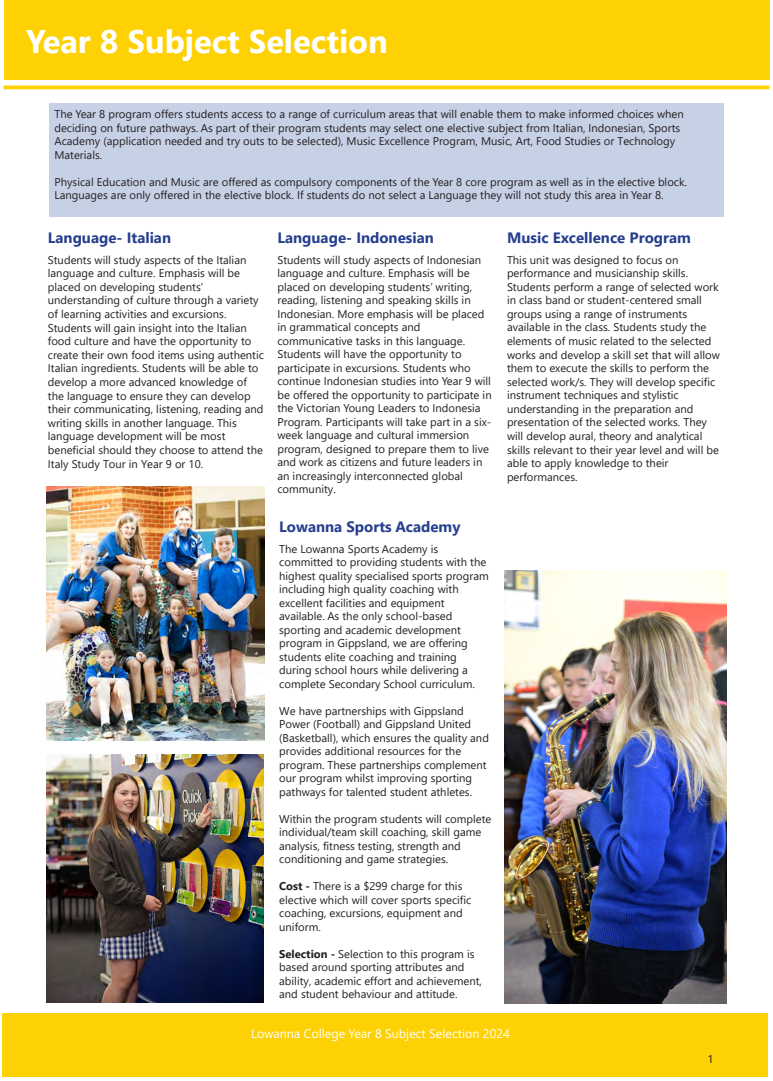
<style>
.page{position:relative;width:773px;height:1081px;background:#fff}
.page>*{position:absolute;margin:0;border:0;box-sizing:border-box;transform-origin:0 0}
.t1{font:700 32.5px "Segoe UI";color:#fff}
.t2{font:700 15px "Segoe UI";color:#253f8e}
.t3{font:12.5px "Segoe UI";color:#fff}
.Bulleted_List{font:11.25px/13.5px "Segoe UI";color:#231f20}
.s1{font-weight:700}
</style>
<div class="page">
<div style="left:4px;top:0;width:765px;height:80px;background:#fed105"></div>
<hr style="left:4px;top:86px;width:765px;height:3px;background:#fed105">
<div style="left:2px;top:1013px;width:765px;height:64px;background:#fed105"></div>
<div style="left:49px;top:103px;width:674px;height:114px;background:#c7d1e6"></div>
<img style="left:47px;top:754px;width:217px;height:248px">
<img style="left:504px;top:571px;width:222px;height:432px">
<img style="left:47px;top:486px;width:218px;height:254px">
<p class="t1" style="left:26px;top:18px;width:363px">Year 8 Subject Selection</p>
<p class="Bulleted_List" style="left:54px;top:106px;width:630px">The Year 8 program offers students access to a range of curriculum areas that will enable them to make informed choices when deciding on future pathways. As part of their program students may select one elective subject from Italian, Indonesian, Sports Academy (application needed and try outs to be selected), Music Excellence Program, Music, Art, Food Studies or Technology Materials.</p>
<p class="Bulleted_List" style="left:54px;top:174px;width:634px">Physical Education and Music are offered as compulsory components of the Year 8 core program as well as in the elective block.<br>Languages are only offered in the elective block. If students do not select a Language they will not study this area in Year 8.</p>
<p class="t2" style="left:48px;top:223px;width:125px">Language- Italian</p>
<p class="Bulleted_List" style="left:48px;top:252px;width:218px">Students will study aspects of the Italian language and culture. Emphasis will be placed on developing students’ understanding of culture through a variety of learning activities and excursions.<br>Students will gain insight into the Italian food culture and have the opportunity to create their own food items using authentic Italian ingredients. Students will be able to develop a more advanced knowledge of the language to ensure they can develop their communicating, listening, reading and writing skills in another language. This language development will be most beneficial should they choose to attend the Italy Study Tour in Year 9 or 10.</p>
<p class="t2" style="left:277px;top:223px;width:158px">Language- Indonesian</p>
<p class="Bulleted_List" style="left:277px;top:252px;width:216px">Students will study aspects of Indonesian language and culture. Emphasis will be placed on developing students’ writing, reading, listening and speaking skills in Indonesian. More emphasis will be placed in grammatical concepts and communicative tasks in this language.<br>Students will have the opportunity to participate in excursions. Students who continue Indonesian studies into Year 9 will be offered the opportunity to participate in the Victorian Young Leaders to Indonesia Program. Participants will take part in a six&shy;week language and cultural immersion program, designed to prepare them to live and work as citizens and future leaders in an increasingly interconnected global community.</p>
<p class="t2" style="left:279px;top:512px;width:183px">Lowanna Sports Academy</p>
<p class="Bulleted_List" style="left:279px;top:541px;width:211px">The Lowanna Sports Academy is committed to providing students with the highest quality specialised sports program including high quality coaching with excellent facilities and equipment available. As the only school-based sporting and academic development program in Gippsland, we are offering students elite coaching and training during school hours while delivering a complete Secondary School curriculum.</p>
<p class="Bulleted_List" style="left:279px;top:703px;width:211px">We have partnerships with Gippsland Power (Football) and Gippsland United (Basketball), which ensures the quality and provides additional resources for the program. These partnerships complement our program whilst improving sporting pathways for talented student athletes.</p>
<p class="Bulleted_List" style="left:279px;top:811px;width:214px">Within the program students will complete individual/team skill coaching, skill game analysis, fitness testing, strength and conditioning and game strategies.</p>
<p class="Bulleted_List" style="left:279px;top:878px;width:194px"><span class="s1">Cost -</span> There is a $299 charge for this elective which will cover sports specific coaching, excursions, equipment and uniform.</p>
<p class="Bulleted_List" style="left:279px;top:946px;width:204px"><span class="s1">Selection -</span> Selection to this program is based around sporting attributes and ability, academic effort and achievement, and student behaviour and attitude.</p>
<p class="t2" style="left:507px;top:223px;width:185px">Music Excellence Program</p>
<p class="Bulleted_List" style="left:507px;top:252px;width:214px">This unit was designed to focus on performance and musicianship skills.<br>Students perform a range of selected work in class band or student-centered small groups using a range of instruments available in the class. Students study the elements of music related to the selected works and develop a skill set that will allow them to execute the skills to perform the selected work/s. They will develop specific instrument techniques and stylistic understanding in the preparation and presentation of the selected works. They will develop aural, theory and analytical skills relevant to their year level and will be able to apply knowledge to their performances.</p>
<p class="t3" style="left:251px;top:1021px;width:260px">Lowanna College Year 8 Subject Selection 2024</p>
<p class="Bulleted_List" style="left:707px;top:1051px;width:8px">1</p>
</div>
